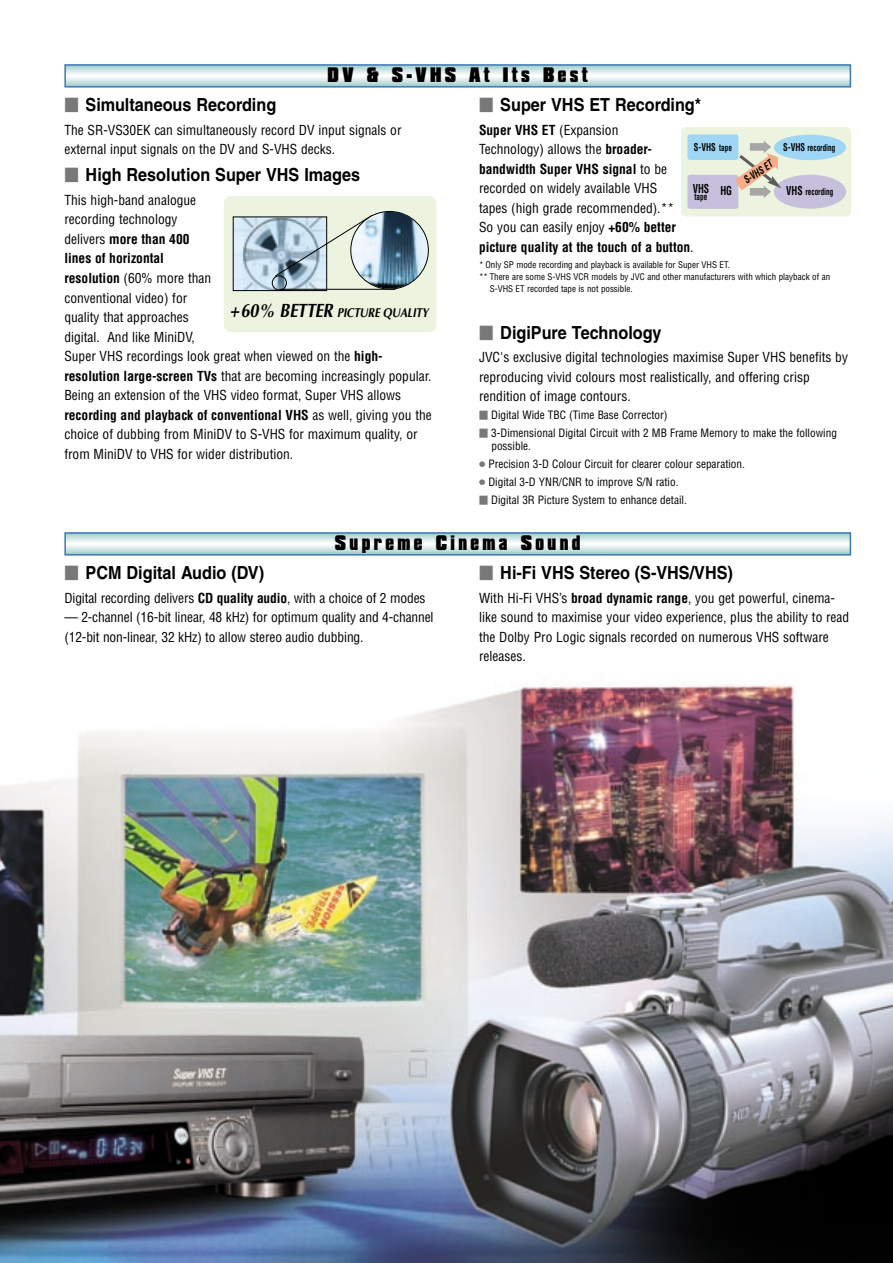
<style>
.page{position:relative;width:893px;height:1263px;background:#fff}
.page>*{position:absolute;margin:0;border:0;box-sizing:border-box;transform-origin:0 0}
.t1{font:700 18px "Helvetica";color:#000;scale:.9 1}
.t2{font:900 18px "Compacta BT";letter-spacing:.235em;color:#000;scale:.8 1}
.t3{font:condensed 13.5px/19.5px "Helvetica";color:#000}
.t4{font:italic 700 12.9px "Optima";letter-spacing:-.015em;color:#000;scale:.85 1}
.t5{font:700 condensed 12px "Helvetica";color:#000;scale:.8 1}
.t6{font:condensed 11.25px/13.5px "Helvetica";color:#000}
.t7{font:700 condensed 10.5px "Helvetica";color:#000;scale:.8 1}
.t8{font:italic 700 condensed 10.5px "Helvetica";color:#000;scale:.8 1}
.t9{font:condensed 9px "Helvetica";color:#000}
.t10{font:700 condensed 9px "Helvetica";color:#000;scale:.8 1}
.s1{font-family:"Universal Newswith Comm Pi";font-weight:400;color:#787878}
.s2{font-weight:700}
.s3{font-size:19.2px}
.s4{font-family:"Universal Newswith Comm Pi";font-stretch:normal;color:#787878}
.s5{font-size:9px}
.s6{font-size:10.5px}
.s7{font-size:12px}
</style>
<div class="page">
<img style="left:0;top:64px;width:893px;height:1198px">
<h1 class="t2" style="left:328px;top:67px;width:327px">DV &amp; S-VHS At Its Best</h1>
<h1 class="t1" style="left:64px;top:98px;width:237px"><span class="s1">-</span> Simultaneous Recording</h1>
<p class="t3" style="left:64px;top:121px;width:339px">The SR-VS30EK can simultaneously record DV input signals or external input signals on the DV and S-VHS decks.</p>
<h1 class="t1" style="left:64px;top:168px;width:330px"><span class="s1">-</span> High Resolution Super VHS Images</h1>
<p class="t3" style="left:64px;top:191px;width:369px">This high-band analogue<br>recording technology<br>delivers <span class="s2">more than 400<br>lines of horizontal<br>resolution</span> (60% more than<br>conventional video) for<br>quality that approaches<br>digital. And like MiniDV,<br>Super VHS recordings look great when viewed on the <span class="s2">high&shy;resolution large-screen TVs</span> that are becoming increasingly popular.<br>Being an extension of the VHS video format, Super VHS allows <span class="s2">recording and playback of conventional VHS</span> as well, giving you the choice of dubbing from MiniDV to S-VHS for maximum quality, or from MiniDV to VHS for wider distribution.</p>
<p class="t4" style="left:229px;top:307px;width:236px"><span class="s3">+60% BETTER</span> PICTURE QUALITY</p>
<h1 class="t1" style="left:479px;top:98px;width:248px"><span class="s1">-</span> Super VHS ET Recording*</h1>
<p class="t3" style="left:479px;top:121px;width:216px"><span class="s2">Super VHS ET</span> (Expansion<br>Technology) allows the <span class="s2">broader&shy;bandwidth Super VHS signal</span> to be recorded on widely available VHS<br>tapes (high grade recommended).**<br>So you can easily enjoy <span class="s2">+60% better picture quality at the touch of a button</span>.</p>
<p class="t9" style="left:479px;top:261px;width:252px">* Only SP mode recording and playback is available for Super VHS ET.</p>
<p class="t9" style="left:479px;top:273px;width:353px">** There are some S-VHS VCR models by JVC and other manufacturers with which playback of an</p>
<p class="t9" style="left:490px;top:285px;width:145px">S-VHS ET recorded tape is not possible.</p>
<h1 class="t1" style="left:479px;top:325px;width:204px"><span class="s1">-</span> DigiPure Technology</h1>
<p class="t3" style="left:479px;top:349px;width:370px">JVC's exclusive digital technologies maximise Super VHS benefits by reproducing vivid colours most realistically, and offering crisp rendition of image contours.</p>
<p class="t6" style="left:479px;top:409px;width:190px"><span class="s4">-</span> Digital Wide TBC (Time Base Corrector)</p>
<p class="t6" style="left:491px;top:427px;width:347px;text-indent:-12px"><span class="s4">-</span> 3-Dimensional Digital Circuit with 2 MB Frame Memory to make the following possible.</p>
<p class="t6" style="left:479px;top:458px;width:267px"><span class="s4">●</span> Precision 3-D Colour Circuit for clearer colour separation.</p>
<p class="t6" style="left:479px;top:476px;width:201px"><span class="s4">●</span> Digital 3-D YNR/CNR to improve S/N ratio.</p>
<p class="t6" style="left:479px;top:493px;width:209px"><span class="s4">-</span> Digital 3R Picture System to enhance detail.</p>
<p class="t7" style="left:694px;top:143px;width:49px">S-VHS <span class="s5">tape</span></p>
<p class="t10" style="left:783px;top:144px;width:67px"><span class="s6">S-VHS</span> recording</p>
<p class="t5" style="left:693px;top:184px;width:22px">VHS</p>
<p class="t10" style="left:786px;top:188px;width:60px"><span class="s7">VHS</span> recording</p>
<p class="t8" style="left:742px;top:178px;width:42px;rotate:-35deg">S-VHS ET</p>
<p class="t10" style="left:694px;top:193px;width:48px">tape <sup>HG</sup></p>
<h1 class="t2" style="left:335px;top:535px;width:309px">Supreme Cinema Sound</h1>
<h1 class="t1" style="left:64px;top:566px;width:223px"><span class="s1">-</span> PCM Digital Audio (DV)</h1>
<p class="t3" style="left:64px;top:589px;width:363px">Digital recording delivers <span class="s2">CD quality audio</span>, with a choice of 2 modes</p>
<p class="t3" style="left:64px;top:609px;width:371px">— 2-channel (16-bit linear, 48 kHz) for optimum quality and 4-channel (12-bit non-linear, 32 kHz) to allow stereo audio dubbing.</p>
<h1 class="t1" style="left:479px;top:566px;width:284px"><span class="s1">-</span> Hi-Fi VHS Stereo (S-VHS/VHS)</h1>
<p class="t3" style="left:479px;top:589px;width:372px">With Hi-Fi VHS’s <span class="s2">broad dynamic range</span>, you get powerful, cinema&shy;like sound to maximise your video experience, plus the ability to read the Dolby Pro Logic signals recorded on numerous VHS software releases.</p>
</div>
